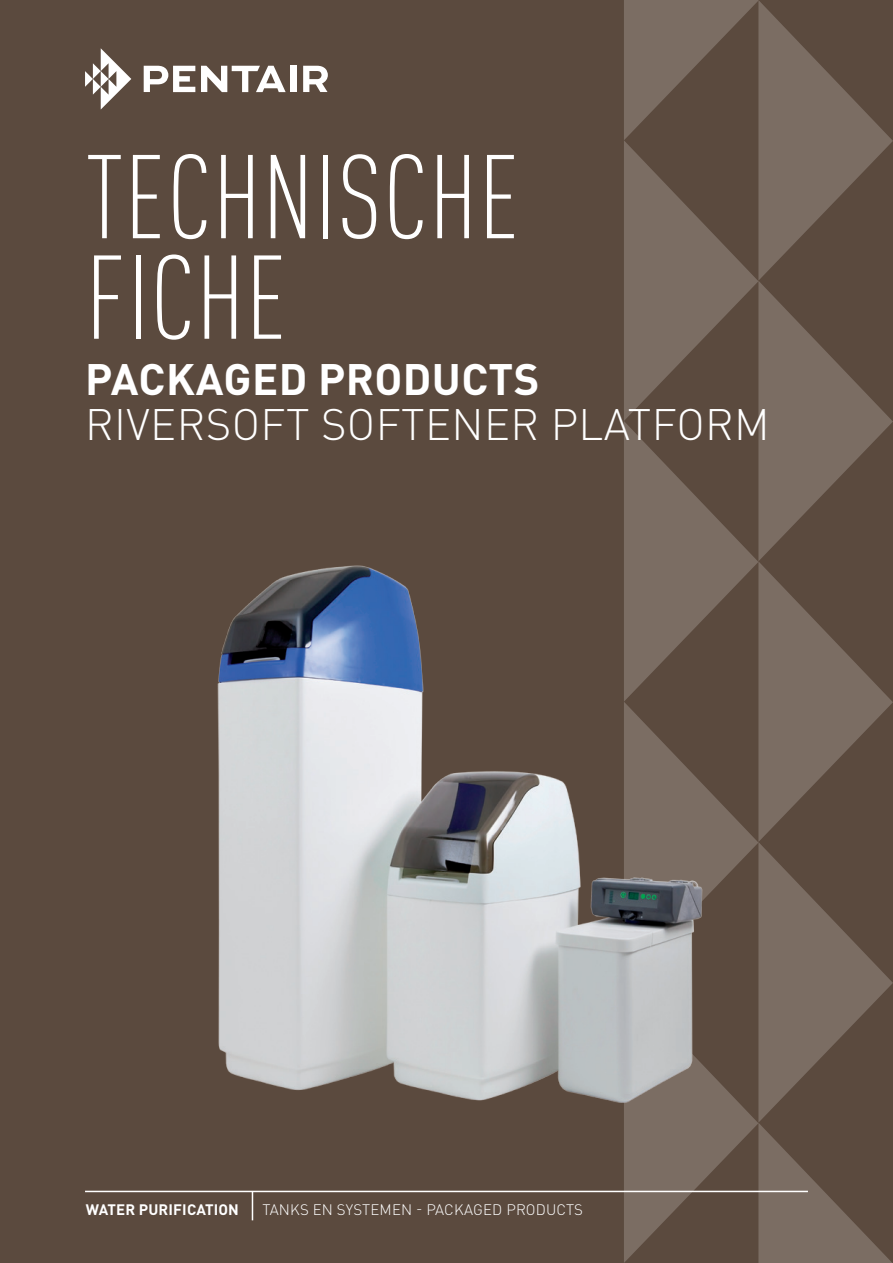
<style>
.page{position:relative;width:893px;height:1263px;background:#fff}
.page>*{position:absolute;margin:0;border:0;box-sizing:border-box;transform-origin:0 0}
.t1{font:300 condensed 117px/100.5px "DIN Pro";letter-spacing:.01em;color:#fff}
.t2{font:300 43.5px "DIN Pro";letter-spacing:.01em;color:#fff}
.t3{font:700 43.5px "DIN Pro";letter-spacing:.01em;color:#fff}
.t4{font:300 15px "DIN Pro";letter-spacing:.01em;color:#fff}
.t5{font:700 15px "DIN Pro";letter-spacing:.01em;color:#fff}
</style>
<div class="page">
<div style="left:0;top:0;width:624px;height:1263px;background:#5b4a3e"></div>
<svg style="left:85px;top:48px;width:46px;height:62px"></svg>
<svg style="left:144px;top:66px;width:51px;height:26px"></svg>
<svg style="left:201px;top:66px;width:85px;height:26px"></svg>
<div style="left:290px;top:66px;width:6px;height:26px;background:#fff"></div>
<svg style="left:303px;top:66px;width:25px;height:26px"></svg>
<svg style="left:624px;top:0;width:269px;height:1263px"></svg>
<hr style="left:85px;top:1191px;width:723px;height:1px;background:#fff">
<svg style="left:252px;top:1192px;width:1px;height:28px"></svg>
<img style="left:191px;top:562px;width:520px;height:550px">
<h1 class="t1" style="left:86px;top:140px;width:436px">TECHNISCHE<br>FICHE</h1>
<h2 class="t3" style="left:85px;top:343px;width:456px">PACKAGED PRODUCTS</h2>
<h2 class="t2" style="left:85px;top:390px;width:686px">RIVERSOFT SOFTENER PLATFORM</h2>
<p class="t5" style="left:86px;top:1197px;width:155px">WATER PURIFICATION</p>
<p class="t4" style="left:262px;top:1198px;width:322px">TANKS EN SYSTEMEN - PACKAGED PRODUCTS</p>
</div>
